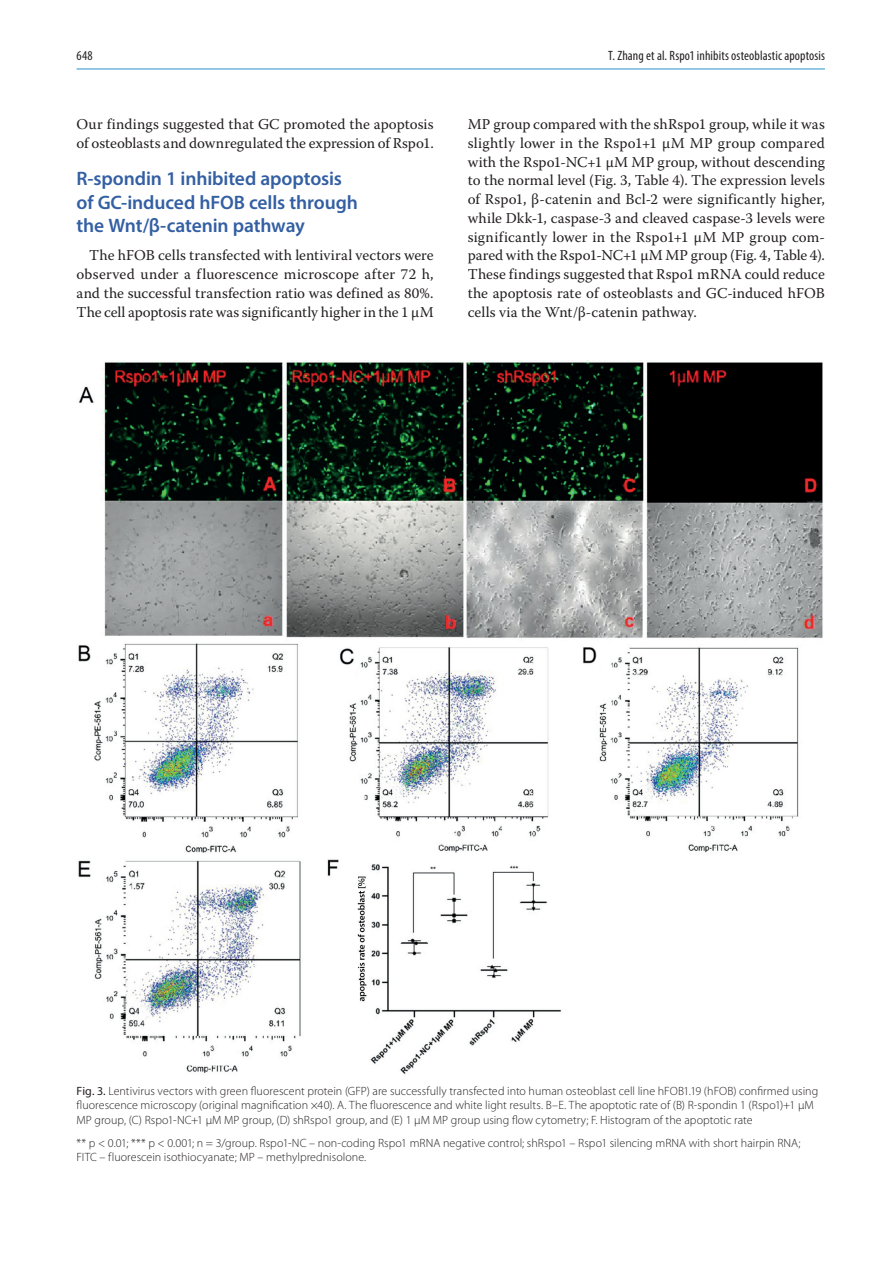
<style>
.page{position:relative;width:893px;height:1263px;background:#fff}
.page>*{position:absolute;margin:0;border:0;box-sizing:border-box;transform-origin:0 0}
.naglowek_2_st{font:600 19.5px/23.4px "Myriad Pro";letter-spacing:-.01em;color:#335fa3}
.tekst_glowny{font:15px/18.8px "Warnock Pro";letter-spacing:.005em;color:#231f20;text-align:justify}
.t1{font:condensed 13.5px "Myriad Pro";letter-spacing:.01em;color:#231f20}
.tytul_ryciny{font:300 12px/14.4px "Myriad Pro";letter-spacing:.005em;color:#231f20}
.podpis_ryciny{font:300 12px/14.4px "Myriad Pro";letter-spacing:.005em;color:#231f20}
.s1{font-weight:400}
</style>
<div class="page">
<hr style="left:77px;top:68px;width:748px;height:2px;background:#71b6dd">
<img style="left:78px;top:361px;width:745px;height:713px">
<p class="t1" style="left:77px;top:47px;width:18px">648</p>
<p class="t1" style="left:608px;top:47px;width:218px">T. Zhang et al. Rspo1 inhibits osteoblastic apoptosis</p>
<p class="tekst_glowny" style="left:77px;top:114px;width:359px">Our findings suggested that GC promoted the apoptosis of osteoblasts and downregulated the expression of Rspo1.</p>
<h3 class="naglowek_2_st" style="left:77px;top:167px;width:283px">R-spondin 1 inhibited apoptosis of GC-induced hFOB cells through the Wnt/β-catenin pathway</h3>
<p class="tekst_glowny" style="left:77px;top:246px;width:359px;text-indent:13px">The hFOB cells transfected with lentiviral vectors were observed under a fluorescence microscope after 72 h, and the successful transfection ratio was defined as 80%.<br>The cell apoptosis rate was significantly higher in the 1 μM</p>
<p class="tekst_glowny" style="left:468px;top:114px;width:359px">MP group compared with the shRspo1 group, while it was slightly lower in the Rspo1+1 μM MP group compared with the Rspo1-NC+1 μM MP group, without descending to the normal level (Fig. 3, Table 4). The expression levels of Rspo1, β-catenin and Bcl-2 were significantly higher, while Dkk-1, caspase-3 and cleaved caspase-3 levels were significantly lower in the Rspo1+1 μM MP group com&shy;pared with the Rspo1-NC+1 μM MP group (Fig. 4, Table 4).<br>These findings suggested that Rspo1 mRNA could reduce the apoptosis rate of osteoblasts and GC-induced hFOB cells via the Wnt/β-catenin pathway.</p>
<p class="tytul_ryciny" style="left:77px;top:1083px;width:743px"><span class="s1">Fig. 3.</span> Lentivirus vectors with green fluorescent protein (GFP) are successfully transfected into human osteoblast cell line hFOB1.19 (hFOB) confirmed using fluorescence microscopy (original magnification ×40). A. The fluorescence and white light results. B–E. The apoptotic rate of (B) R-spondin 1 (Rspo1)+1 μM<br>MP group, (C) Rspo1-NC+1 μM MP group, (D) shRspo1 group, and (E) 1 μM MP group using flow cytometry; F. Histogram of the apoptotic rate</p>
<p class="podpis_ryciny" style="left:77px;top:1135px;width:725px">** p &lt; 0.01; *** p &lt; 0.001; n = 3/group. Rspo1-NC – non-coding Rspo1 mRNA negative control; shRspo1 – Rspo1 silencing mRNA with short hairpin RNA;<br>FITC – fluorescein isothiocyanate; MP – methylprednisolone.</p>
</div>
